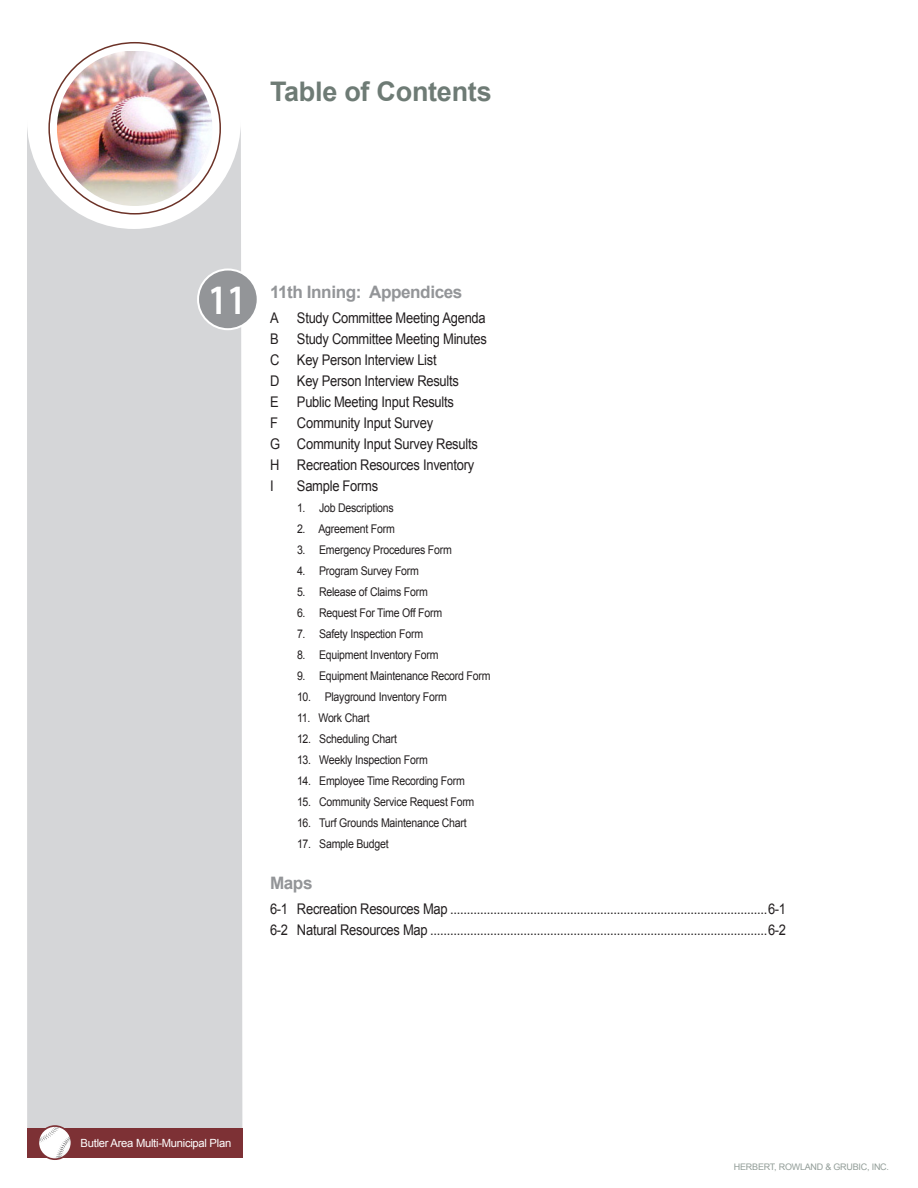
<style>
.page{position:relative;width:918px;height:1188px;background:#fff}
.page>*{position:absolute;margin:0;border:0;box-sizing:border-box;transform-origin:0 0}
.TOC_List{font:600 42px "Myriad Pro";color:#fff;scale:.88 1}
.SUB_Arial{font:700 27px "Arial";letter-spacing:-.01em;color:#6e7b75}
.Sub_Sub_Arial{font:700 17.1px "Arial";letter-spacing:-.025em;color:#939598}
.TOC_List-2{font:14.7px "Arial";letter-spacing:-.02em;color:#231f20;scale:.88 1}
.TOC_List-3{font:12px "Arial";letter-spacing:-.02em;color:#231f20;scale:.88 1}
.Head{font:11.25px "Arial";letter-spacing:-.025em;color:#fff}
.Head-2{font:9px "Arial";letter-spacing:-.025em;color:#929d98}
</style>
<div class="page">
<img style="left:81px;top:51px;width:108px;height:10px">
<svg style="left:27px;top:61px;width:215px;height:1067px;background:#d5d3d4"></svg>
<div style="left:27px;top:1128px;width:215px;height:29px;background:#7d3135"></div>
<img style="left:38px;top:1126px;width:33px;height:33px;border-radius:17px">
<div style="left:38px;top:1125px;width:34px;height:35px;border:2px solid #7d3135;border-radius:50%"></div>
<div style="left:198px;top:270px;width:60px;height:59px;background:#939598;border-radius:50%"></div>
<div style="left:197px;top:268px;width:62px;height:62px;border:2px solid #fff;border-radius:50%"></div>
<p class="SUB_Arial" style="left:270px;top:73px;width:223px">Table of Contents</p>
<p class="TOC_List" style="left:208px;top:273px;width:46px">11</p>
<p class="Sub_Sub_Arial" style="left:270px;top:281px;width:194px">11th Inning: Appendices</p>
<p class="TOC_List-2" style="left:270px;top:308px;width:247px">A Study Committee Meeting Agenda</p>
<p class="TOC_List-2" style="left:270px;top:329px;width:248px">B Study Committee Meeting Minutes</p>
<p class="TOC_List-2" style="left:270px;top:350px;width:191px">C Key Person Interview List</p>
<p class="TOC_List-2" style="left:270px;top:371px;width:216px">D Key Person Interview Results</p>
<p class="TOC_List-2" style="left:270px;top:392px;width:211px">E Public Meeting Input Results</p>
<p class="TOC_List-2" style="left:270px;top:413px;width:10px">F</p>
<p class="TOC_List-2" style="left:297px;top:413px;width:156px">Community Input Survey</p>
<p class="TOC_List-2" style="left:270px;top:434px;width:238px">G Community Input Survey Results</p>
<p class="TOC_List-2" style="left:270px;top:455px;width:234px">H Recreation Resources Inventory</p>
<p class="TOC_List-2" style="left:270px;top:476px;width:6px">I</p>
<p class="TOC_List-2" style="left:297px;top:476px;width:94px">Sample Forms</p>
<p class="TOC_List-3" style="left:297px;top:500px;width:112px">1. Job Descriptions</p>
<p class="TOC_List-3" style="left:297px;top:521px;width:113px">2. Agreement Form</p>
<p class="TOC_List-3" style="left:297px;top:542px;width:177px">3. Emergency Procedures Form</p>
<p class="TOC_List-3" style="left:297px;top:563px;width:140px">4. Program Survey Form</p>
<p class="TOC_List-3" style="left:297px;top:584px;width:150px">5. Release of Claims Form</p>
<p class="TOC_List-3" style="left:297px;top:605px;width:167px">6. Request For Time Off Form</p>
<p class="TOC_List-3" style="left:297px;top:626px;width:145px">7. Safety Inspection Form</p>
<p class="TOC_List-3" style="left:297px;top:647px;width:162px">8. Equipment Inventory Form</p>
<p class="TOC_List-3" style="left:297px;top:668px;width:222px">9. Equipment Maintenance Record Form</p>
<p class="TOC_List-3" style="left:297px;top:689px;width:172px">10. Playground Inventory Form</p>
<p class="TOC_List-3" style="left:297px;top:710px;width:84px">11. Work Chart</p>
<p class="TOC_List-3" style="left:297px;top:731px;width:115px">12. Scheduling Chart</p>
<p class="TOC_List-3" style="left:297px;top:752px;width:150px">13. Weekly Inspection Form</p>
<p class="TOC_List-3" style="left:297px;top:773px;width:192px">14. Employee Time Recording Form</p>
<p class="TOC_List-3" style="left:297px;top:794px;width:203px">15. Community Service Request Form</p>
<p class="TOC_List-3" style="left:297px;top:815px;width:195px">16. Turf Grounds Maintenance Chart</p>
<p class="TOC_List-3" style="left:297px;top:836px;width:106px">17. Sample Budget</p>
<p class="Sub_Sub_Arial" style="left:270px;top:872px;width:44px">Maps</p>
<p class="TOC_List-2" style="left:270px;top:899px;width:588px">6-1 Recreation Resources Map ...............................................................................................6-1</p>
<p class="TOC_List-2" style="left:270px;top:920px;width:588px">6-2 Natural Resources Map .....................................................................................................6-2</p>
<p class="Head" style="left:81px;top:1136px;width:152px">Butler Area Multi-Municipal Plan</p>
<p class="Head-2" style="left:734px;top:1161px;width:157px">HERBERT, ROWLAND &amp; GRUBIC, INC.</p>
</div>
